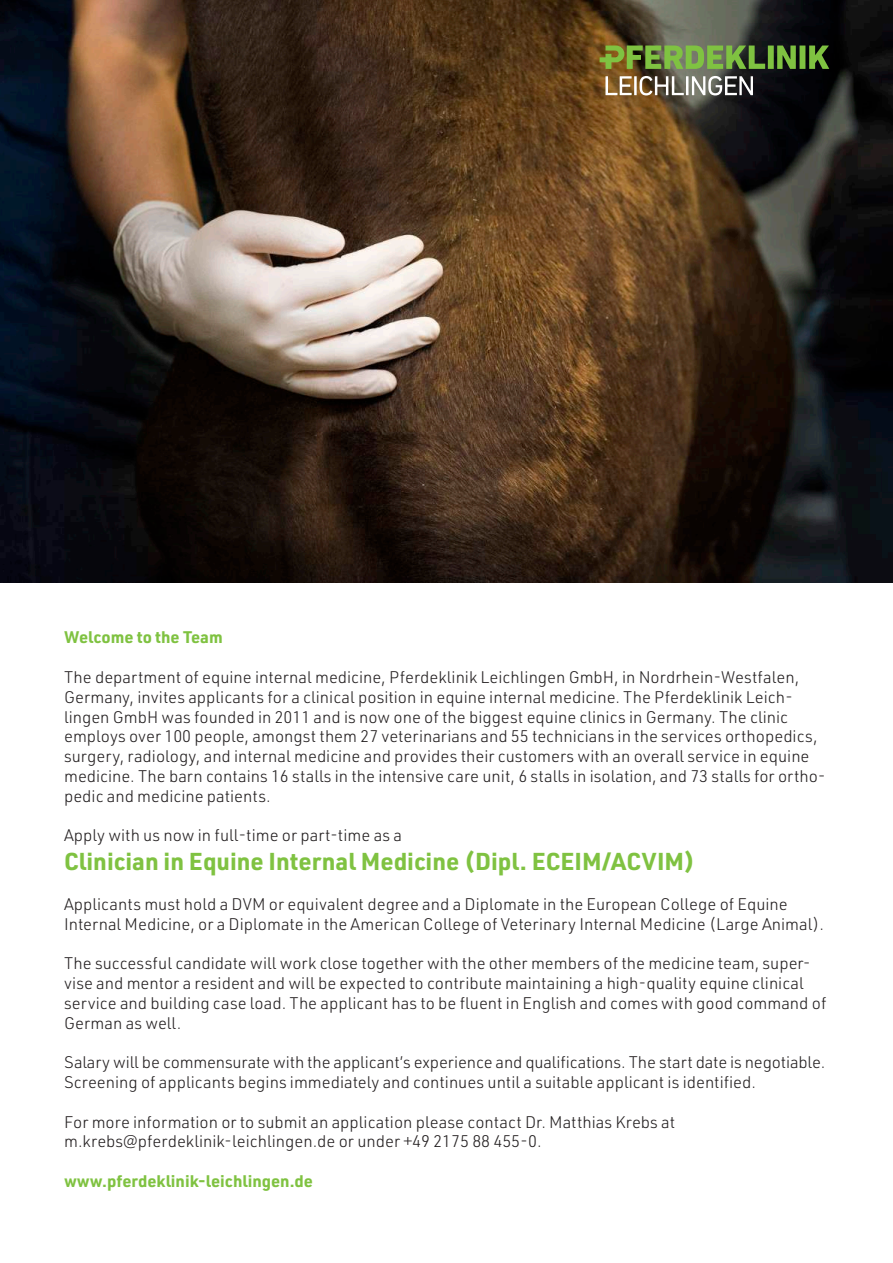
<style>
.page{position:relative;width:893px;height:1263px;background:#fff}
.page>*{position:absolute;margin:0;border:0;box-sizing:border-box;transform-origin:0 0}
.t1{font:700 24px "URWDIN";color:#7fc241}
.t2{font:300 16.5px/19.8px "URWDIN";color:#231f20}
.t3{font:700 16.5px "URWDIN";color:#7fc241}
</style>
<div class="page">
<img style="left:0;top:0;width:893px;height:582px">
<svg style="left:605px;top:76px;width:27px;height:19px"></svg>
<hr style="left:634px;top:76px;width:3px;height:19px;background:#fff">
<svg style="left:640px;top:76px;width:113px;height:19px"></svg>
<div style="left:768px;top:46px;width:6px;height:23px;background:#7fc241"></div>
<svg style="left:777px;top:46px;width:19px;height:23px"></svg>
<div style="left:799px;top:46px;width:6px;height:23px;background:#7fc241"></div>
<svg style="left:809px;top:46px;width:20px;height:23px"></svg>
<svg style="left:600px;top:46px;width:165px;height:23px;background:#6c8e3c"></svg>
<p class="t3" style="left:64px;top:626px;width:160px">Welcome to the Team</p>
<p class="t2" style="left:64px;top:667px;width:763px">The department of equine internal medicine, Pferdeklinik Leichlingen GmbH, in Nordrhein-Westfalen, Germany, invites applicants for a clinical position in equine internal medicine. The Pferdeklinik Leich&shy;lingen GmbH was founded in 2011 and is now one of the biggest equine clinics in Germany. The clinic employs over 100 people, amongst them 27 veterinarians and 55 technicians in the services orthopedics, surgery, radiology, and internal medicine and provides their customers with an overall service in equine medicine. The barn contains 16 stalls in the intensive care unit, 6 stalls in isolation, and 73 stalls for ortho&shy;pedic and medicine patients.</p>
<p class="t2" style="left:64px;top:825px;width:339px">Apply with us now in full-time or part-time as a</p>
<h1 class="t1" style="left:64px;top:845px;width:632px">Clinician in Equine Internal Medicine (Dipl. ECEIM/ACVIM)</h1>
<p class="t2" style="left:64px;top:893px;width:761px">Applicants must hold a DVM or equivalent degree and a Diplomate in the European College of Equine<br>Internal Medicine, or a Diplomate in the American College of Veterinary Internal Medicine (Large Animal).</p>
<p class="t2" style="left:64px;top:953px;width:764px">The successful candidate will work close together with the other members of the medicine team, super&shy;vise and mentor a resident and will be expected to contribute maintaining a high-quality equine clinical service and building case load. The applicant has to be fluent in English and comes with good command of German as well.</p>
<p class="t2" style="left:64px;top:1052px;width:763px">Salary will be commensurate with the applicant’s experience and qualifications. The start date is negotiable.<br>Screening of applicants begins immediately and continues until a suitable applicant is identified.</p>
<p class="t2" style="left:64px;top:1111px;width:613px">For more information or to submit an application please contact Dr. Matthias Krebs at m.krebs@pferdeklinik-leichlingen.de or under +49 2175 88 455-0.</p>
<p class="t3" style="left:64px;top:1170px;width:250px">www.pferdeklinik-leichlingen.de</p>
</div>
